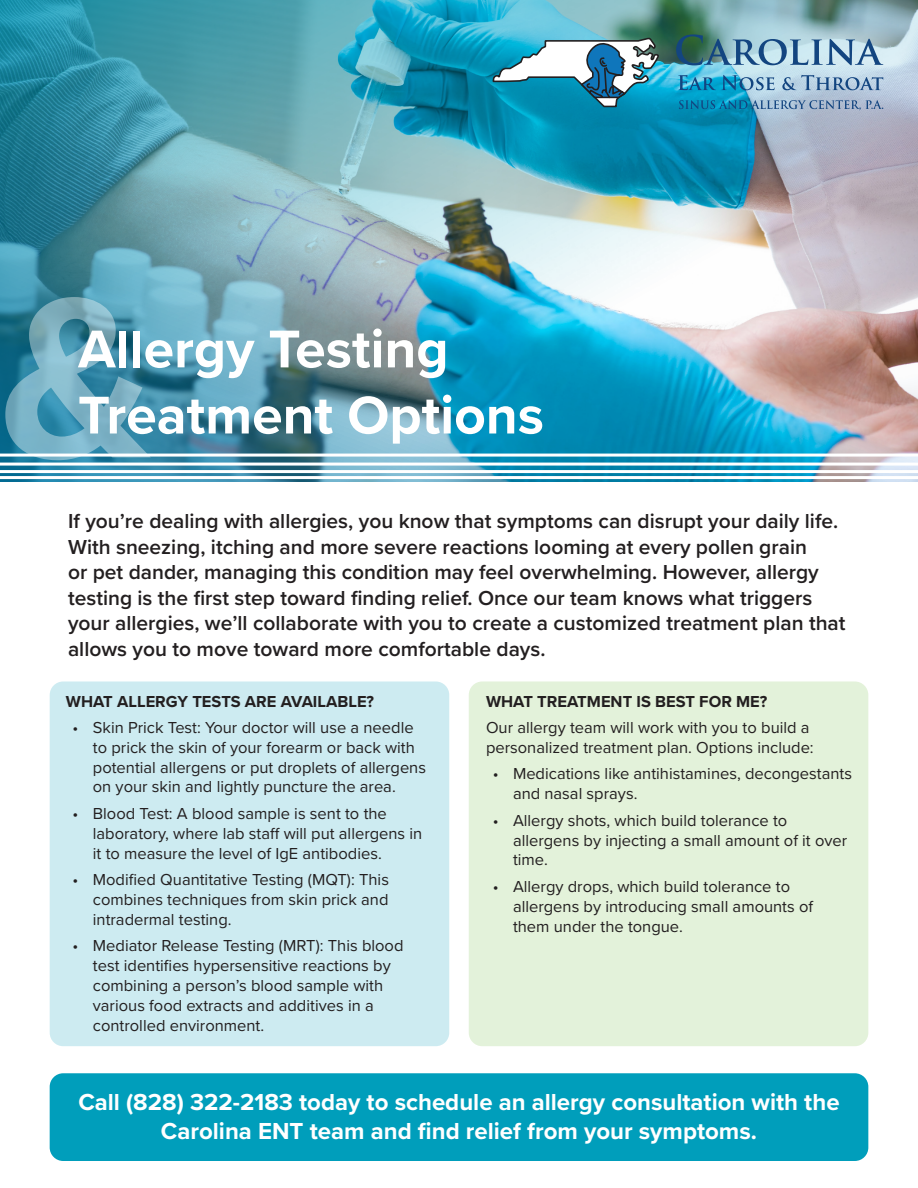
<style>
.page{position:relative;width:918px;height:1188px;background:#fff}
.page>*{position:absolute;margin:0;border:0;box-sizing:border-box;transform-origin:0 0}
.t1{font:700 55.05px/66.2px "Proxima Nova";color:#fff}
.t2{font:700 24px/28.8px "Proxima Nova";color:#fff;text-align:center}
.t3{font:600 21px/25.5px "Proxima Nova";color:#231f20}
.t4{font:16.5px/19.8px "Proxima Nova";color:#231f20}
.t5{font:700 16.5px "Proxima Nova";color:#231f20}
</style>
<div class="page">
<div style="left:50px;top:681px;width:399px;height:365px;background:#cdebf1;border-radius:14px"></div>
<div style="left:469px;top:681px;width:399px;height:365px;background:#e3f2da;border-radius:14px"></div>
<img style="left:0;top:0;width:918px;height:482px">
<div style="left:50px;top:1073px;width:818px;height:88px;background:#009ebb;border-radius:14px"></div>
<svg style="left:493px;top:34px;width:167px;height:74px"></svg>
<svg style="left:676px;top:34px;width:207px;height:31px;background:#7ca3b4"></svg>
<svg style="left:678px;top:75px;width:97px;height:15px"></svg>
<svg style="left:782px;top:75px;width:101px;height:15px;background:#90aeca"></svg>
<svg style="left:679px;top:100px;width:204px;height:10px;background:#5a96b9"></svg>
<svg style="left:5px;top:297px;width:146px;height:163px;background:#599cb3"></svg>
<hr style="left:0;top:476px;width:918px;height:3px;background:#fff">
<hr style="left:0;top:470px;width:918px;height:3px;background:#fff">
<hr style="left:0;top:463px;width:918px;height:3px;background:#fff">
<hr style="left:0;top:454px;width:918px;height:3px;background:#fff">
<p class="t1" style="left:78px;top:315px;width:467px">Allergy Testing<br>Treatment Options</p>
<p class="t3" style="left:68px;top:508px;width:779px">If you’re dealing with allergies, you know that symptoms can disrupt your daily life.<br>With sneezing, itching and more severe reactions looming at every pollen grain<br>or pet dander, managing this condition may feel overwhelming. However, allergy testing is the first step toward finding relief. Once our team knows what triggers your allergies, we’ll collaborate with you to create a customized treatment plan that allows you to move toward more comfortable days.</p>
<p class="t5" style="left:66px;top:689px;width:310px">WHAT ALLERGY TESTS ARE AVAILABLE?</p>
<p class="t4" style="left:93px;top:717px;width:335px;text-indent:-20px">• Skin Prick Test: Your doctor will use a needle to prick the skin of your forearm or back with potential allergens or put droplets of allergens on your skin and lightly puncture the area.</p>
<p class="t4" style="left:93px;top:803px;width:331px;text-indent:-20px">• Blood Test: A blood sample is sent to the laboratory, where lab staff will put allergens in it to measure the level of IgE antibodies.</p>
<p class="t4" style="left:93px;top:869px;width:298px;text-align:justify;text-indent:-20px">• Modified Quantitative Testing (MQT): This combines techniques from skin prick and intradermal testing.</p>
<p class="t4" style="left:93px;top:935px;width:312px;text-indent:-20px">• Mediator Release Testing (MRT): This blood test identifies hypersensitive reactions by combining a person’s blood sample with various food extracts and additives in a controlled environment.</p>
<p class="t5" style="left:486px;top:689px;width:283px">WHAT TREATMENT IS BEST FOR ME?</p>
<p class="t4" style="left:486px;top:717px;width:329px">Our allergy team will work with you to build a personalized treatment plan. Options include:</p>
<p class="t4" style="left:513px;top:763px;width:341px;text-indent:-20px">• Medications like antihistamines, decongestants and nasal sprays.</p>
<p class="t4" style="left:513px;top:810px;width:336px;text-indent:-20px">• Allergy shots, which build tolerance to allergens by injecting a small amount of it over time.</p>
<p class="t4" style="left:513px;top:876px;width:302px;text-indent:-20px">• Allergy drops, which build tolerance to allergens by introducing small amounts of them under the tongue.</p>
<p class="t2" style="left:78px;top:1087px;width:763px">Call (828) 322-2183 today to schedule an allergy consultation with the<br>Carolina ENT team and find relief from your symptoms.</p>
</div>
